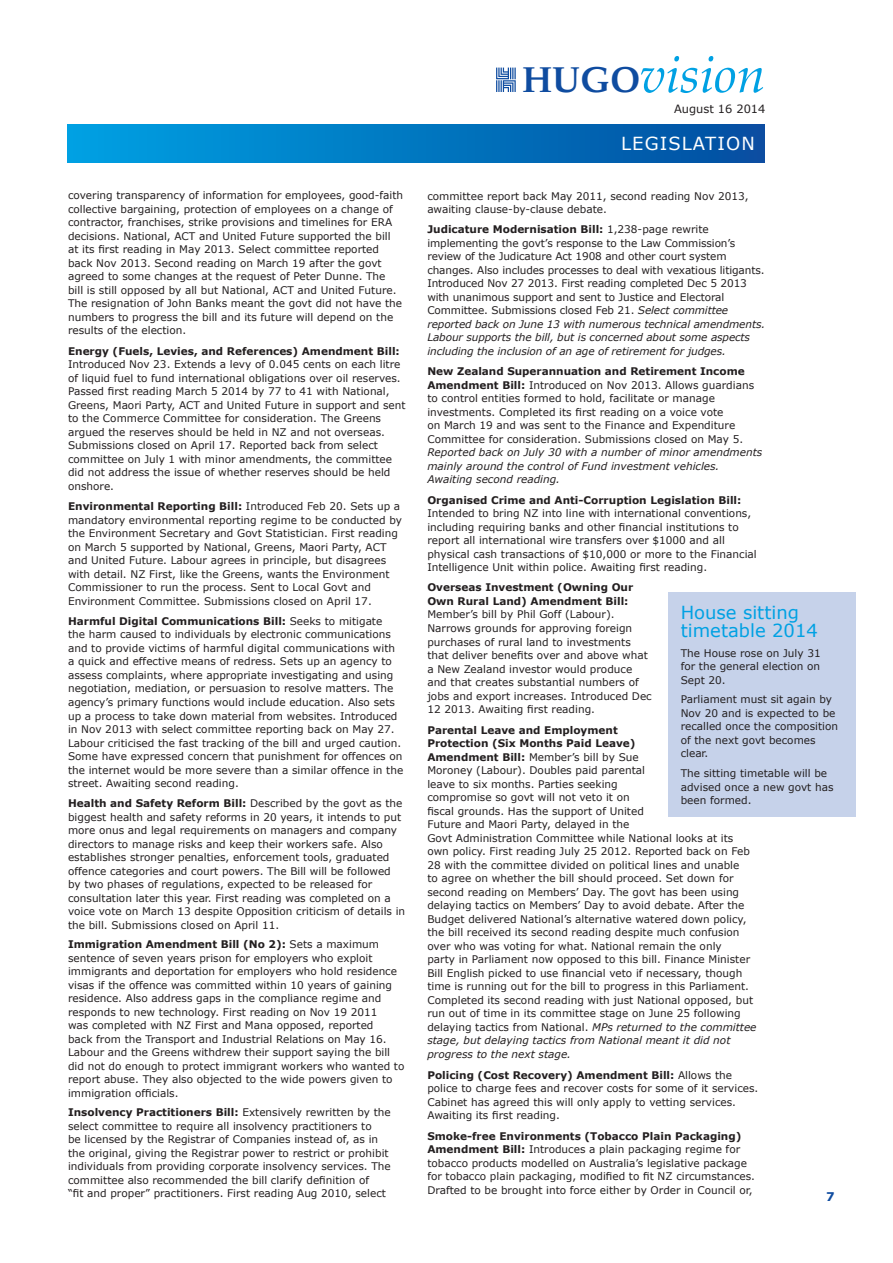
<style>
.page{position:relative;width:893px;height:1263px;background:#fff}
.page>*{position:absolute;margin:0;border:0;box-sizing:border-box;transform-origin:0 0}
.t1{font:italic 51.3px "Palatino";color:#00a1e3}
.t2{font:18px/18px "Verdana";color:#00a1e3}
.t3{font:18px "Verdana";letter-spacing:.06em;color:#fff}
.t4{font:700 12px "Verdana";color:#0f4ca0}
.t5{font:11.4px "Verdana";color:#231f20}
.t6{font:10.5px/13.5px "Verdana";color:#231f20}
.t7{font:700 10.5px/13.5px "Verdana";color:#231f20}
.t8{font:italic 10.5px/13.5px "Verdana";color:#231f20}
.s1{font-weight:700}
.s2{font-weight:700;font-style:normal;font-size:36px;color:#0f4ca0}
.s3{font-style:italic}
</style>
<div class="page">
<svg style="left:496px;top:68px;width:20px;height:24px"></svg>
<div style="left:67px;top:125px;width:698px;height:38px;background:linear-gradient(to right,#00a1e3,#034ea0)"></div>
<div style="left:668px;top:592px;width:187px;height:225px;background:#c6d2ea"></div>
<p class="t6" style="left:68px;top:189px;width:337px">covering transparency of information for employees, good-faith collective bargaining, protection of employees on a change of contractor, franchises, strike provisions and timelines for ERA decisions. National, ACT and United Future supported the bill at its first reading in May 2013. Select committee reported back Nov 2013. Second reading on March 19 after the govt agreed to some changes at the request of Peter Dunne. The bill is still opposed by all but National, ACT and United Future.<br>The resignation of John Banks meant the govt did not have the numbers to progress the bill and its future will depend on the results of the election.</p>
<p class="t7" style="left:68px;top:344px;width:333px">Energy (Fuels, Levies, and References) Amendment Bill:</p>
<p class="t6" style="left:68px;top:358px;width:339px">Introduced Nov 23. Extends a levy of 0.045 cents on each litre of liquid fuel to fund international obligations over oil reserves.<br>Passed first reading March 5 2014 by 77 to 41 with National, Greens, Maori Party, ACT and United Future in support and sent to the Commerce Committee for consideration. The Greens argued the reserves should be held in NZ and not overseas.<br>Submissions closed on April 17. Reported back from select committee on July 1 with minor amendments, the committee did not address the issue of whether reserves should be held onshore.</p>
<p class="t6" style="left:68px;top:499px;width:335px"><span class="s1">Environmental Reporting Bill:</span> Introduced Feb 20. Sets up a mandatory environmental reporting regime to be conducted by the Environment Secretary and Govt Statistician. First reading on March 5 supported by National, Greens, Maori Party, ACT and United Future. Labour agrees in principle, but disagrees with detail. NZ First, like the Greens, wants the Environment Commissioner to run the process. Sent to Local Govt and Environment Committee. Submissions closed on April 17.</p>
<p class="t6" style="left:68px;top:614px;width:337px"><span class="s1">Harmful Digital Communications Bill:</span> Seeks to mitigate<br>the harm caused to individuals by electronic communications and to provide victims of harmful digital communications with a quick and effective means of redress. Sets up an agency to assess complaints, where appropriate investigating and using negotiation, mediation, or persuasion to resolve matters. The agency’s primary functions would include education. Also sets up a process to take down material from websites. Introduced in Nov 2013 with select committee reporting back on May 27.<br>Labour criticised the fast tracking of the bill and urged caution.<br>Some have expressed concern that punishment for offences on the internet would be more severe than a similar offence in the street. Awaiting second reading.</p>
<p class="t6" style="left:68px;top:797px;width:339px"><span class="s1">Health and Safety Reform Bill:</span> Described by the govt as the biggest health and safety reforms in 20 years, it intends to put more onus and legal requirements on managers and company directors to manage risks and keep their workers safe. Also establishes stronger penalties, enforcement tools, graduated offence categories and court powers. The Bill will be followed by two phases of regulations, expected to be released for consultation later this year. First reading was completed on a voice vote on March 13 despite Opposition criticism of details in the bill. Submissions closed on April 11.</p>
<p class="t6" style="left:68px;top:938px;width:338px"><span class="s1">Immigration Amendment Bill (No 2):</span> Sets a maximum sentence of seven years prison for employers who exploit immigrants and deportation for employers who hold residence visas if the offence was committed within 10 years of gaining residence. Also address gaps in the compliance regime and responds to new technology. First reading on Nov 19 2011<br>was completed with NZ First and Mana opposed, reported<br>back from the Transport and Industrial Relations on May 16.<br>Labour and the Greens withdrew their support saying the bill did not do enough to protect immigrant workers who wanted to report abuse. They also objected to the wide powers given to immigration officials.</p>
<p class="t6" style="left:68px;top:1106px;width:324px"><span class="s1">Insolvency Practitioners Bill:</span> Extensively rewritten by the select committee to require all insolvency practitioners to<br>be licensed by the Registrar of Companies instead of, as in the original, giving the Registrar power to restrict or prohibit individuals from providing corporate insolvency services. The committee also recommended the bill clarify definition of<br>“fit and proper” practitioners. First reading Aug 2010, select</p>
<h1 class="t1" style="left:522px;top:31px;width:245px"><span class="s2">HUGO</span>vision</h1>
<p class="t5" style="left:674px;top:101px;width:93px">August 16 2014</p>
<h2 class="t3" style="left:621px;top:131px;width:135px">LEGISLATION</h2>
<p class="t6" style="left:427px;top:189px;width:323px">committee report back May 2011, second reading Nov 2013, awaiting clause-by-clause debate.</p>
<p class="t6" style="left:427px;top:223px;width:339px"><span class="s1">Judicature Modernisation Bill:</span> 1,238-page rewrite implementing the govt’s response to the Law Commission’s review of the Judicature Act 1908 and other court system changes. Also includes processes to deal with vexatious litigants.<br>Introduced Nov 27 2013. First reading completed Dec 5 2013 with unanimous support and sent to Justice and Electoral Committee. Submissions closed Feb 21. <span class="s3">Select committee reported back on June 13 with numerous technical amendments.<br>Labour supports the bill, but is concerned about some aspects including the inclusion of an age of retirement for judges.</span></p>
<p class="t6" style="left:427px;top:365px;width:328px"><span class="s1">New Zealand Superannuation and Retirement Income Amendment Bill:</span> Introduced on Nov 2013. Allows guardians to control entities formed to hold, facilitate or manage investments. Completed its first reading on a voice vote<br>on March 19 and was sent to the Finance and Expenditure Committee for consideration. Submissions closed on May 5.</p>
<p class="t8" style="left:427px;top:446px;width:336px">Reported back on July 30 with a number of minor amendments mainly around the control of Fund investment vehicles.<br>Awaiting second reading.</p>
<p class="t7" style="left:427px;top:493px;width:316px">Organised Crime and Anti-Corruption Legislation Bill:</p>
<p class="t6" style="left:427px;top:506px;width:331px">Intended to bring NZ into line with international conventions, including requiring banks and other financial institutions to report all international wire transfers over $1000 and all physical cash transactions of $10,000 or more to the Financial Intelligence Unit within police. Awaiting first reading.</p>
<p class="t7" style="left:427px;top:581px;width:207px">Overseas Investment (Owning Our<br>Own Rural Land) Amendment Bill:</p>
<p class="t6" style="left:427px;top:608px;width:226px">Member’s bill by Phil Goff (Labour).<br>Narrows grounds for approving foreign purchases of rural land to investments that deliver benefits over and above what a New Zealand investor would produce and that creates substantial numbers of jobs and export increases. Introduced Dec 12 2013. Awaiting first reading.</p>
<p class="t6" style="left:427px;top:723px;width:331px"><span class="s1">Parental Leave and Employment<br>Protection (Six Months Paid Leave)<br>Amendment Bill:</span> Member’s bill by Sue<br>Moroney (Labour). Doubles paid parental<br>leave to six months. Parties seeking<br>compromise so govt will not veto it on<br>fiscal grounds. Has the support of United<br>Future and Maori Party, delayed in the<br>Govt Administration Committee while National looks at its own policy. First reading July 25 2012. Reported back on Feb 28 with the committee divided on political lines and unable<br>to agree on whether the bill should proceed. Set down for second reading on Members’ Day. The govt has been using delaying tactics on Members’ Day to avoid debate. After the Budget delivered National’s alternative watered down policy, the bill received its second reading despite much confusion over who was voting for what. National remain the only<br>party in Parliament now opposed to this bill. Finance Minister Bill English picked to use financial veto if necessary, though time is running out for the bill to progress in this Parliament.<br>Completed its second reading with just National opposed, but run out of time in its committee stage on June 25 following delaying tactics from National. <span class="s3">MPs returned to the committee stage, but delaying tactics from National meant it did not progress to the next stage.</span></p>
<p class="t6" style="left:427px;top:1068px;width:332px"><span class="s1">Policing (Cost Recovery) Amendment Bill:</span> Allows the police to charge fees and recover costs for some of it services.<br>Cabinet has agreed this will only apply to vetting services.<br>Awaiting its first reading.</p>
<p class="t6" style="left:427px;top:1129px;width:329px"><span class="s1">Smoke-free Environments (Tobacco Plain Packaging)<br>Amendment Bill:</span> Introduces a plain packaging regime for tobacco products modelled on Australia’s legislative package for tobacco plain packaging, modified to fit NZ circumstances.<br>Drafted to be brought into force either by Order in Council or,</p>
<h2 class="t2" style="left:681px;top:603px;width:139px">House sitting timetable 2014</h2>
<p class="t6" style="left:681px;top:646px;width:141px;text-align:justify">The House rose on July 31 for the general election on Sept 20.</p>
<p class="t6" style="left:681px;top:693px;width:159px">Parliament must sit again by<br>Nov 20 and is expected to be recalled once the composition of the next govt becomes clear.</p>
<p class="t6" style="left:681px;top:767px;width:154px">The sitting timetable will be advised once a new govt has been formed.</p>
<p class="t4" style="left:826px;top:1188px;width:10px">7</p>
</div>
